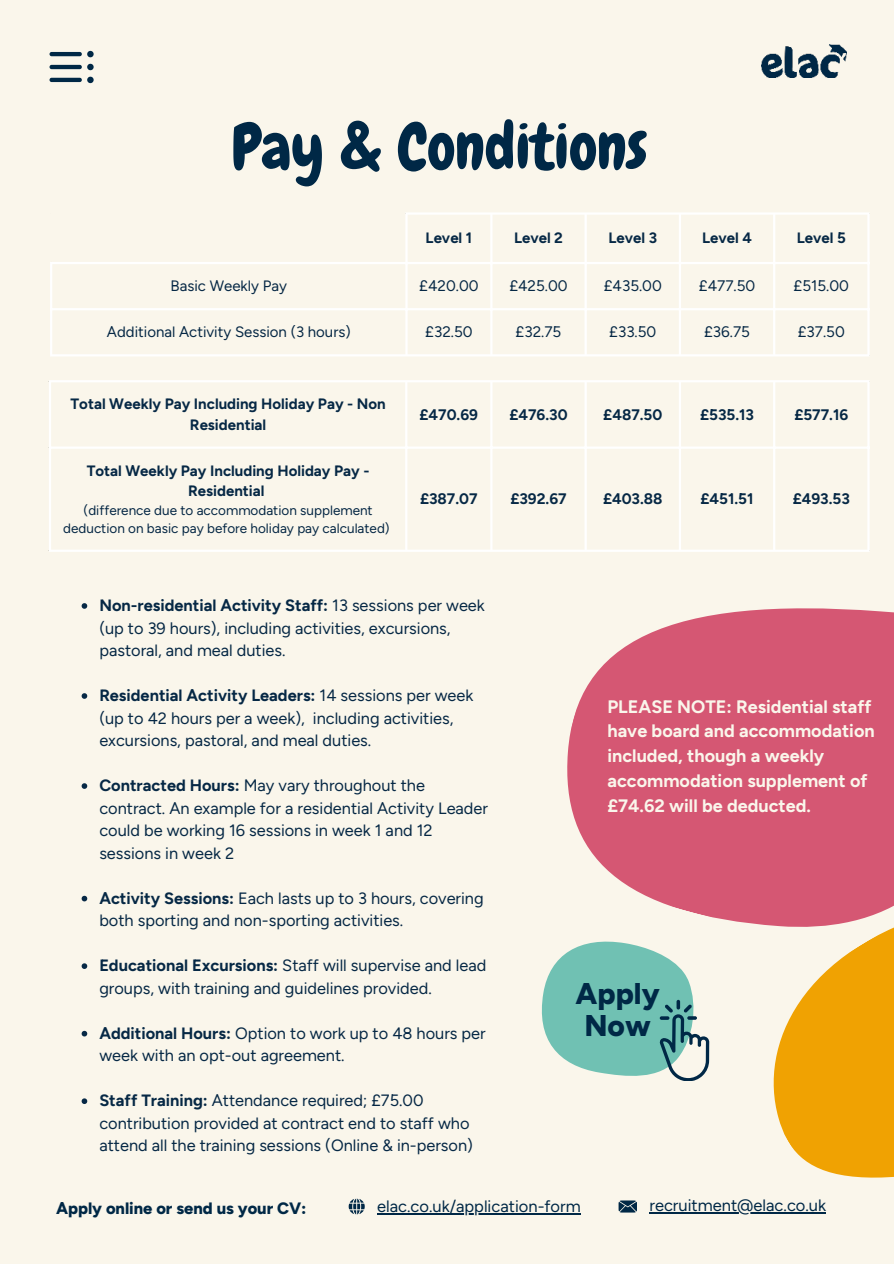
<style>
.page{position:relative;width:894px;height:1264px;background:#fff}
.page>*{position:absolute;margin:0;border:0;box-sizing:border-box;transform-origin:0 0}
.t1{font:63px "Chewy";color:#002846}
.t2{font:800 30px/32.7px "Figtree";color:#002846}
.t3{font:700 18px/24.8px "Figtree";color:#faf6eb}
.t4{font:16.5px "Figtree";color:#002846}
.t5{font:800 16.5px "Figtree";color:#002846}
.t6{font:16.35px/22.5px "Figtree";color:#062845}
.t7{font:700 15.3px "Figtree";color:#062845}
.t8{font:15.3px "Figtree";color:#062845}
.t9{font:700 15px/20.2px "Figtree";color:#062845;text-align:center}
.t10{font:15px "Figtree";color:#062845}
.t11{font:13.5px/18px "Figtree";color:#062845;text-align:center}
.s1{font-weight:700}
</style>
<div class="page">
<div style="left:0;top:0;width:893px;height:1263px;background:#faf6eb"></div>
<svg style="left:567px;top:608px;width:326px;height:317px;fill:#d55773"></svg>
<svg style="left:82px;top:603px;width:5px;height:5px"></svg>
<svg style="left:82px;top:693px;width:5px;height:5px"></svg>
<svg style="left:82px;top:783px;width:5px;height:5px"></svg>
<svg style="left:82px;top:895px;width:5px;height:6px"></svg>
<svg style="left:82px;top:963px;width:5px;height:5px"></svg>
<svg style="left:82px;top:1030px;width:5px;height:6px"></svg>
<svg style="left:82px;top:1098px;width:5px;height:5px"></svg>
<img style="left:761px;top:45px;width:85px;height:32px">
<svg style="left:49px;top:51px;width:45px;height:32px"></svg>
<svg style="left:758px;top:861px;width:135px;height:317px;fill:#f0a202"></svg>
<svg style="left:541px;top:941px;width:168px;height:139px"></svg>
<svg style="left:618px;top:1200px;width:18px;height:12px"></svg>
<svg style="left:348px;top:1198px;width:16px;height:16px"></svg>
<hr style="left:649px;top:1212px;width:176px;height:1px;background:#002846">
<hr style="left:377px;top:1213px;width:203px;height:1px;background:#002846">
<hr style="left:50px;top:264px;width:2px;height:90px;background:#fff">
<hr style="left:405px;top:215px;width:2px;height:139px;background:#fff">
<hr style="left:490px;top:215px;width:2px;height:139px;background:#fff">
<hr style="left:584px;top:215px;width:2px;height:139px;background:#fff">
<hr style="left:678px;top:215px;width:3px;height:139px;background:#fff">
<hr style="left:772px;top:215px;width:3px;height:139px;background:#fff">
<hr style="left:867px;top:215px;width:2px;height:139px;background:#fff">
<hr style="left:405px;top:212px;width:464px;height:3px;background:#fff">
<hr style="left:50px;top:262px;width:819px;height:2px;background:#fff">
<hr style="left:50px;top:308px;width:819px;height:2px;background:#fff">
<hr style="left:50px;top:354px;width:819px;height:2px;background:#fff">
<hr style="left:49px;top:382px;width:2px;height:167px;background:#fff">
<hr style="left:405px;top:382px;width:2px;height:167px;background:#fff">
<hr style="left:490px;top:382px;width:2px;height:167px;background:#fff">
<hr style="left:584px;top:382px;width:2px;height:167px;background:#fff">
<hr style="left:678px;top:382px;width:3px;height:167px;background:#fff">
<hr style="left:772px;top:382px;width:3px;height:167px;background:#fff">
<hr style="left:867px;top:382px;width:2px;height:167px;background:#fff">
<hr style="left:49px;top:380px;width:820px;height:2px;background:#fff">
<hr style="left:49px;top:446px;width:820px;height:3px;background:#fff">
<hr style="left:49px;top:549px;width:820px;height:3px;background:#fff">
<h1 class="t1" style="left:231px;top:107px;width:417px">Pay &amp; Conditions</h1>
<p class="t9" style="left:425px;top:227px;width:48px">Level 1</p>
<p class="t9" style="left:514px;top:227px;width:50px">Level 2</p>
<p class="t9" style="left:608px;top:227px;width:50px">Level 3</p>
<p class="t9" style="left:702px;top:227px;width:51px">Level 4</p>
<p class="t9" style="left:796px;top:227px;width:50px">Level 5</p>
<p class="t10" style="left:171px;top:277px;width:118px">Basic Weekly Pay</p>
<p class="t8" style="left:419px;top:277px;width:61px">£420.00</p>
<p class="t8" style="left:509px;top:277px;width:60px">£425.00</p>
<p class="t8" style="left:603px;top:277px;width:60px">£435.00</p>
<p class="t8" style="left:698px;top:277px;width:58px">£477.50</p>
<p class="t8" style="left:793px;top:277px;width:57px">£515.00</p>
<p class="t10" style="left:107px;top:323px;width:245px">Additional Activity Session (3 hours)</p>
<p class="t8" style="left:425px;top:323px;width:49px">£32.50</p>
<p class="t8" style="left:515px;top:323px;width:47px">£32.75</p>
<p class="t8" style="left:609px;top:323px;width:49px">£33.50</p>
<p class="t8" style="left:704px;top:323px;width:47px">£36.75</p>
<p class="t8" style="left:797px;top:323px;width:48px">£37.50</p>
<p class="t9" style="left:70px;top:394px;width:316px">Total Weekly Pay Including Holiday Pay - Non<br>Residential</p>
<p class="t7" style="left:419px;top:405px;width:60px">£470.69</p>
<p class="t7" style="left:509px;top:405px;width:60px">£476.30</p>
<p class="t7" style="left:603px;top:405px;width:61px">£487.50</p>
<p class="t7" style="left:699px;top:405px;width:55px">£535.13</p>
<p class="t7" style="left:794px;top:405px;width:55px">£577.16</p>
<p class="t9" style="left:87px;top:460px;width:284px">Total Weekly Pay Including Holiday Pay -<br>Residential</p>
<p class="t11" style="left:63px;top:501px;width:328px">(difference due to accommodation supplement deduction on basic pay before holiday pay calculated)</p>
<p class="t7" style="left:420px;top:489px;width:59px">£387.07</p>
<p class="t7" style="left:510px;top:489px;width:58px">£392.67</p>
<p class="t7" style="left:603px;top:489px;width:61px">£403.88</p>
<p class="t7" style="left:700px;top:489px;width:55px">£451.51</p>
<p class="t7" style="left:792px;top:489px;width:59px">£493.53</p>
<p class="t6" style="left:99px;top:594px;width:387px"><span class="s1">Non-residential Activity Staff:</span> 13 sessions per week (up to 39 hours), including activities, excursions, pastoral, and meal duties.</p>
<p class="t6" style="left:99px;top:684px;width:375px"><span class="s1">Residential Activity Leaders:</span> 14 sessions per week (up to 42 hours per a week), including activities, excursions, pastoral, and meal duties.</p>
<p class="t6" style="left:99px;top:774px;width:390px"><span class="s1">Contracted Hours:</span> May vary throughout the contract. An example for a residential Activity Leader could be working 16 sessions in week 1 and 12 sessions in week 2</p>
<p class="t6" style="left:99px;top:886px;width:386px"><span class="s1">Activity Sessions:</span> Each lasts up to 3 hours, covering both sporting and non-sporting activities.</p>
<p class="t6" style="left:99px;top:954px;width:388px"><span class="s1">Educational Excursions:</span> Staff will supervise and lead groups, with training and guidelines provided.</p>
<p class="t6" style="left:99px;top:1021px;width:388px"><span class="s1">Additional Hours:</span> Option to work up to 48 hours per week with an opt-out agreement.</p>
<p class="t6" style="left:99px;top:1089px;width:375px"><span class="s1">Staff Training:</span> Attendance required; £75.00 contribution provided at contract end to staff who attend all the training sessions (Online &amp; in-person)</p>
<p class="t3" style="left:607px;top:693px;width:269px">PLEASE NOTE: Residential staff have board and accommodation included, though a weekly accommodation supplement of £74.62 will be deducted.</p>
<h2 class="t2" style="left:575px;top:976px;width:85px">Apply<br>Now</h2>
<p class="t5" style="left:56px;top:1197px;width:252px">Apply online or send us your CV:</p>
<p class="t4" style="left:377px;top:1196px;width:205px">elac.co.uk/application-form</p>
<p class="t4" style="left:649px;top:1195px;width:178px">recruitment@elac.co.uk</p>
</div>
